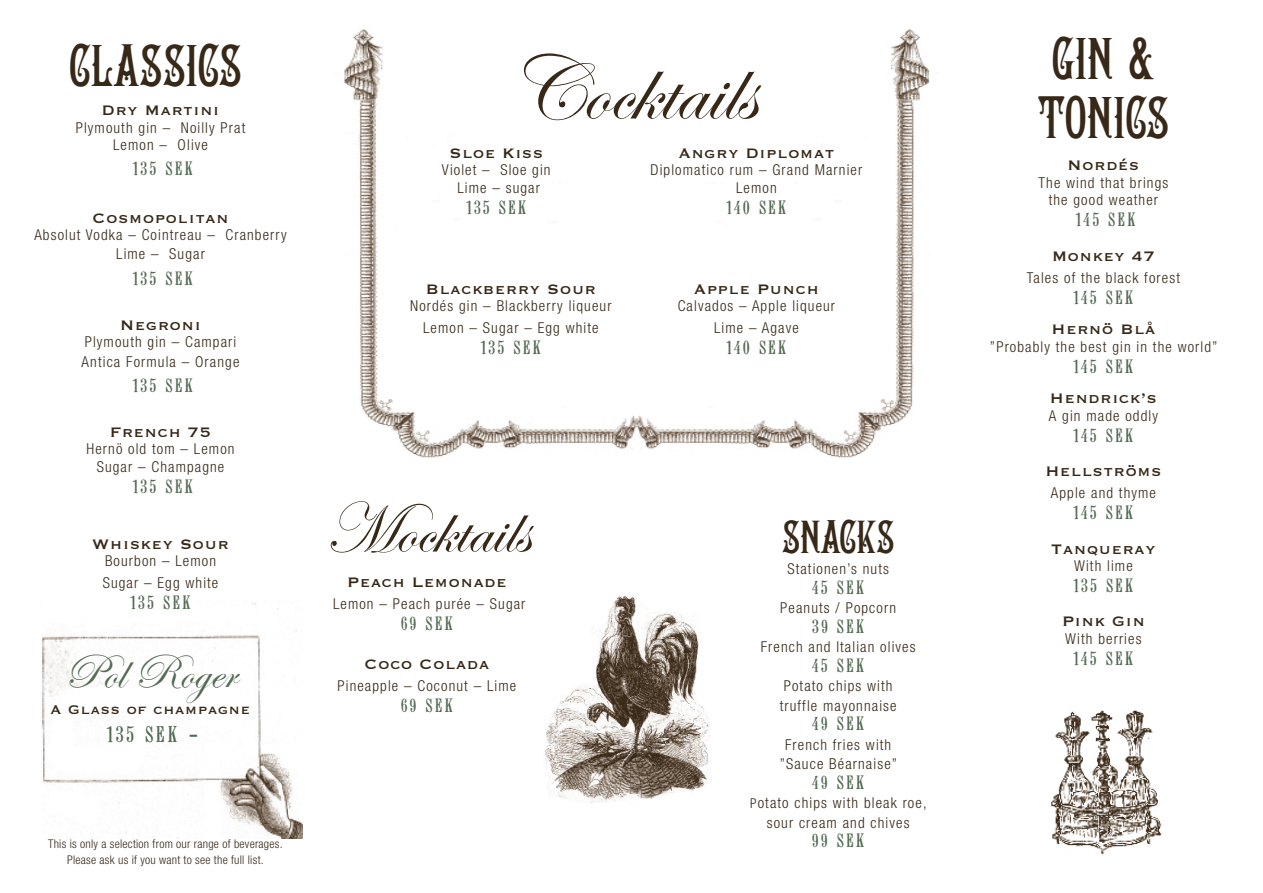
<style>
.page{position:relative;width:1263px;height:893px;background:#fff}
.page>*{position:absolute;margin:0;border:0;box-sizing:border-box;transform-origin:0 0}
.t1{font:93px "Edwardian Script ITC";color:#372817}
.t2{font:72px "Edwardian Script ITC";color:#372817}
.t3{font:49.5px/59.4px "ARIDI70";color:#372817}
.t4{font:49.5px "Edwardian Script ITC";color:#536a53}
.t5{font:39px "ARIDI70";color:#372817}
.t6{font:22.5px "Archive Old Style Condensed";letter-spacing:.1em;color:#536a53;scale:1.33 1}
.t7{font:19.2px "Archive Old Style Condensed";letter-spacing:.1em;color:#536a53;scale:1.33 1}
.t8{font:18px "Copperplate Gothic Std 31 BC";letter-spacing:.05em;color:#372817}
.t9{font:16.5px "Copperplate Gothic Std 31 BC";letter-spacing:.05em;color:#372817}
.t10{font:300 condensed 15px/17.2px "Helvetica Neue LT Std";letter-spacing:.075em;color:#372817;text-align:center}
.t11{font:300 condensed 12px/16.5px "Helvetica Neue LT Std";letter-spacing:.02em;color:#372817;text-align:center}
.s1{font-size:13.5px}
</style>
<div class="page">
<img style="left:344px;top:29px;width:586px;height:429px">
<img style="left:42px;top:602px;width:261px;height:237px">
<img style="left:545px;top:596px;width:165px;height:207px">
<img style="left:1051px;top:710px;width:111px;height:145px">
<h3 class="t3" style="left:69px;top:36px;width:174px">CLASSICS</h3>
<p class="t8" style="left:102px;top:102px;width:119px">Dry Martini</p>
<p class="t10" style="left:76px;top:118px;width:171px">Plymouth gin – Noilly Prat<br>Lemon – Olive</p>
<p class="t7" style="left:133px;top:161px;width:46px">135 SEK</p>
<p class="t8" style="left:93px;top:209px;width:137px">Cosmopolitan</p>
<p class="t10" style="left:34px;top:225px;width:254px;line-height:19.5px">Absolut Vodka – Cointreau – Cranberry<br>Lime – Sugar</p>
<p class="t7" style="left:133px;top:271px;width:46px">135 SEK</p>
<p class="t8" style="left:120px;top:316px;width:82px">Negroni</p>
<p class="t10" style="left:82px;top:332px;width:159px;line-height:19.5px;text-align:left">Plymouth gin – Campari<br>Antica Formula – Orange</p>
<p class="t7" style="left:133px;top:378px;width:46px">135 SEK</p>
<p class="t8" style="left:110px;top:423px;width:102px">French 75</p>
<p class="t10" style="left:86px;top:440px;width:150px">Hernö old tom – Lemon<br>Sugar – Champagne</p>
<p class="t7" style="left:133px;top:479px;width:46px">135 SEK</p>
<p class="t8" style="left:92px;top:535px;width:138px">Whiskey Sour</p>
<p class="t10" style="left:103px;top:550px;width:117px;line-height:21.6px;text-align:left">Bourbon – Lemon<br>Sugar – Egg white</p>
<p class="t7" style="left:131px;top:595px;width:46px">135 SEK</p>
<h3 class="t4" style="left:64px;top:645px;width:173px">Pol Roger</h3>
<p class="t9" style="left:50px;top:701px;width:201px">A Glass of champagne</p>
<h3 class="t6" style="left:107px;top:726px;width:67px">135 SEK -</h3>
<p class="t11" style="left:48px;top:835px;width:236px">This is only a selection from our range of beverages.<br>Please ask us if you want to see the full list.</p>
<h1 class="t1" style="left:508px;top:39px;width:249px">Cocktails</h1>
<p class="t8" style="left:449px;top:144px;width:95px">Sloe Kiss</p>
<p class="t10" style="left:442px;top:161px;width:110px">Violet – Sloe gin<br>Lime – sugar</p>
<p class="t7" style="left:466px;top:200px;width:46px">135 SEK</p>
<p class="t8" style="left:426px;top:280px;width:172px">Blackberry Sour</p>
<p class="t10" style="left:410px;top:295px;width:203px;line-height:21.6px">Nordés gin – Blackberry liqueur<br>Lemon – Sugar – Egg white</p>
<p class="t7" style="left:481px;top:340px;width:46px">135 SEK</p>
<p class="t8" style="left:679px;top:144px;width:157px">Angry Diplomat</p>
<p class="t10" style="left:650px;top:161px;width:213px">Diplomatico rum – Grand Marnier<br>Lemon</p>
<p class="t7" style="left:726px;top:200px;width:46px">140 SEK</p>
<p class="t8" style="left:694px;top:280px;width:126px">Apple Punch</p>
<p class="t10" style="left:678px;top:295px;width:159px;line-height:21.6px">Calvados – Apple liqueur<br>Lime – Agave</p>
<p class="t7" style="left:726px;top:340px;width:46px">140 SEK</p>
<h2 class="t2" style="left:324px;top:490px;width:206px">Mocktails</h2>
<p class="t8" style="left:347px;top:573px;width:161px">Peach Lemonade</p>
<p class="t10" style="left:333px;top:595px;width:194px">Lemon – Peach purée – Sugar</p>
<p class="t7" style="left:401px;top:616px;width:40px">69 SEK</p>
<p class="t8" style="left:365px;top:656px;width:126px">Coco Colada</p>
<p class="t10" style="left:337px;top:677px;width:180px">Pineapple – Coconut – Lime</p>
<p class="t7" style="left:401px;top:698px;width:40px">69 SEK</p>
<h3 class="t5" style="left:782px;top:510px;width:114px">SNACKS</h3>
<p class="t10" style="left:787px;top:560px;width:103px">Stationen’s nuts</p>
<p class="t7" style="left:812px;top:580px;width:41px">45 SEK</p>
<p class="t10" style="left:780px;top:599px;width:117px">Peanuts / Popcorn</p>
<p class="t7" style="left:812px;top:619px;width:41px">39 SEK</p>
<p class="t10" style="left:761px;top:638px;width:156px">French and Italian olives</p>
<p class="t7" style="left:812px;top:658px;width:41px">45 SEK</p>
<p class="t10" style="left:780px;top:676px;width:118px;line-height:19.5px;text-align:left">Potato chips with truffle mayonnaise</p>
<p class="t7" style="left:812px;top:716px;width:41px">49 SEK</p>
<p class="t10" style="left:780px;top:734px;width:119px;line-height:19.5px">French fries with ”Sauce Béarnaise”</p>
<p class="t7" style="left:812px;top:775px;width:41px">49 SEK</p>
<p class="t10" style="left:750px;top:793px;width:178px;line-height:19.5px"><span class="s1">P</span>otato chips with bleak roe, sour cream and chives</p>
<p class="t7" style="left:812px;top:833px;width:40px">99 SEK</p>
<h3 class="t3" style="left:1038px;top:29px;width:133px">GIN &amp;<br>TONICS</h3>
<p class="t8" style="left:1068px;top:157px;width:73px">Nordés</p>
<p class="t10" style="left:1038px;top:174px;width:131px">The wind that brings the good weather</p>
<p class="t7" style="left:1076px;top:212px;width:46px">145 SEK</p>
<p class="t8" style="left:1052px;top:247px;width:104px">Monkey 47</p>
<p class="t10" style="left:1027px;top:269px;width:155px">Tales of the black forest</p>
<p class="t7" style="left:1073px;top:290px;width:46px">145 SEK</p>
<p class="t8" style="left:1051px;top:321px;width:105px">Hernö Blå</p>
<p class="t10" style="left:990px;top:338px;width:229px">”Probably the best gin in the world”</p>
<p class="t7" style="left:1073px;top:359px;width:46px">145 SEK</p>
<p class="t8" style="left:1050px;top:390px;width:109px">Hendrick’s</p>
<p class="t10" style="left:1049px;top:407px;width:111px">A gin made oddly</p>
<p class="t7" style="left:1073px;top:428px;width:46px">145 SEK</p>
<p class="t8" style="left:1045px;top:462px;width:118px">Hellströms</p>
<p class="t10" style="left:1051px;top:483px;width:107px">Apple and thyme</p>
<p class="t7" style="left:1073px;top:505px;width:46px">145 SEK</p>
<p class="t8" style="left:1051px;top:540px;width:106px">Tanqueray</p>
<p class="t10" style="left:1074px;top:557px;width:60px">With lime</p>
<p class="t7" style="left:1073px;top:578px;width:46px">135 SEK</p>
<p class="t8" style="left:1062px;top:613px;width:84px">Pink Gin</p>
<p class="t10" style="left:1065px;top:629px;width:78px">With berries</p>
<p class="t7" style="left:1073px;top:651px;width:46px">145 SEK</p>
</div>
